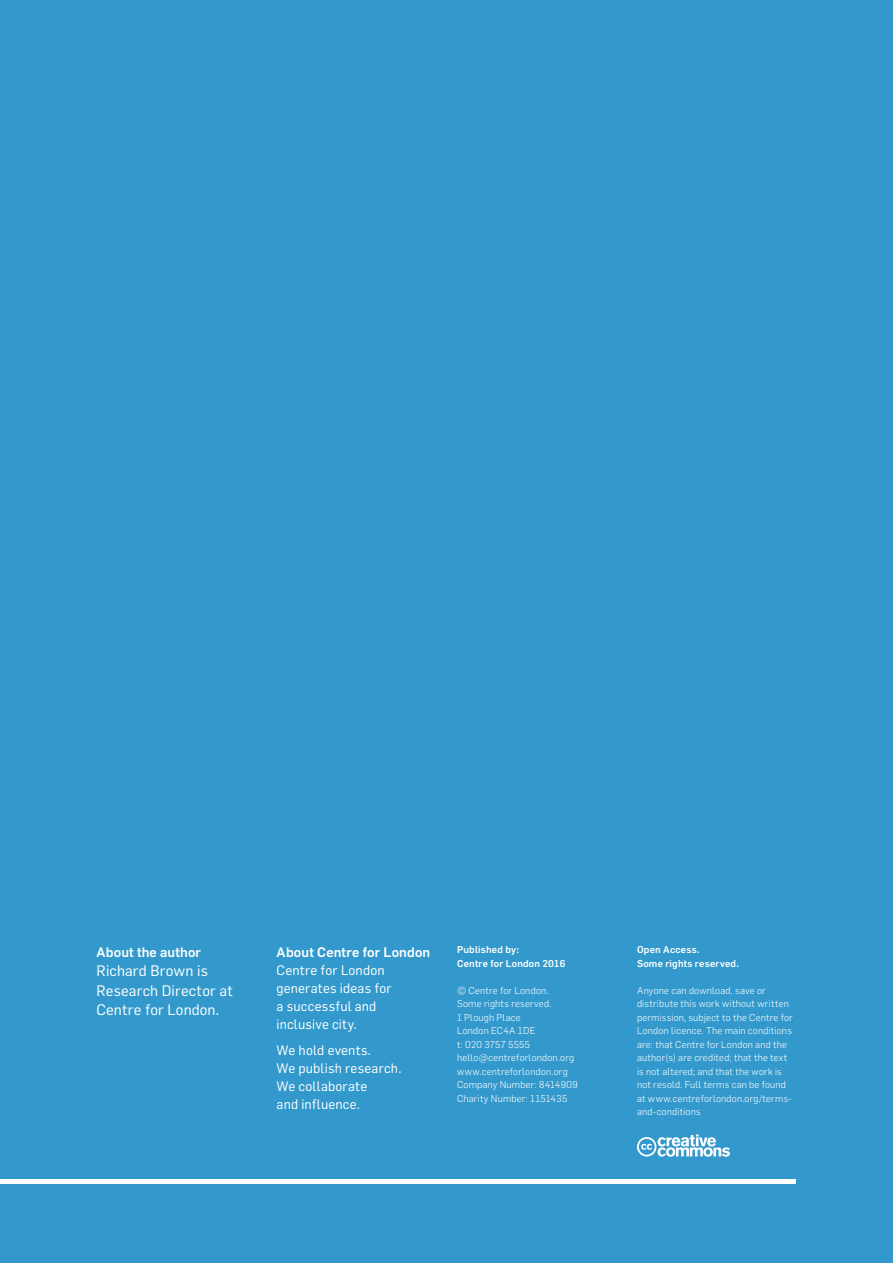
<style>
.page{position:relative;width:893px;height:1263px;background:#39c}
.page>*{position:absolute;margin:0;border:0;box-sizing:border-box;transform-origin:0 0}
.Footnotes{font:15px/19.5px "Flama";letter-spacing:.005em;color:#fff}
.Footnotes-2{font:13.5px/18px "Flama";letter-spacing:.01em;color:#fff}
.Footnotes-3{font:500 13.5px "Flama";letter-spacing:.015em;color:#fff}
.Imprint{font:300 9.75px/13.5px "Flama";letter-spacing:.02em;color:#fff}
.Imprint-2{font:500 9.75px/13.5px "Flama";letter-spacing:.025em;color:#fff}
</style>
<div class="page">
<div style="left:0;top:1179px;width:796px;height:5px;background:#fff"></div>
<svg style="left:637px;top:1134px;width:93px;height:23px"></svg>
<p class="Footnotes-3" style="left:97px;top:944px;width:106px">About the author</p>
<p class="Footnotes" style="left:97px;top:961px;width:138px">Richard Brown is<br>Research Director at<br>Centre for London.</p>
<p class="Footnotes-3" style="left:277px;top:944px;width:155px">About Centre for London</p>
<p class="Footnotes-2" style="left:277px;top:961px;width:117px">Centre for London generates ideas for a successful and inclusive city.</p>
<p class="Footnotes-2" style="left:277px;top:1041px;width:126px">We hold events.<br>We publish research.<br>We collaborate<br>and influence.</p>
<p class="Imprint-2" style="left:457px;top:942px;width:110px">Published by:<br>Centre for London 2016</p>
<p class="Imprint" style="left:457px;top:983px;width:93px">© Centre for London.</p>
<p class="Imprint" style="left:457px;top:997px;width:96px">Some rights reserved.</p>
<p class="Imprint" style="left:457px;top:1010px;width:65px">1 Plough Place</p>
<p class="Imprint" style="left:457px;top:1024px;width:80px">London EC4A 1DE</p>
<p class="Imprint" style="left:457px;top:1037px;width:75px">t: 020 3757 5555</p>
<p class="Imprint" style="left:457px;top:1051px;width:119px">hello@centreforlondon.org</p>
<p class="Imprint" style="left:457px;top:1064px;width:112px">www.centreforlondon.org</p>
<p class="Imprint" style="left:457px;top:1078px;width:122px">Company Number: 8414909<br>Charity Number: 1151435</p>
<p class="Imprint-2" style="left:637px;top:942px;width:103px">Open Access.<br>Some rights reserved.</p>
<p class="Imprint" style="left:637px;top:983px;width:157px">Anyone can download, save or distribute this work without written permission, subject to the Centre for London licence. The main conditions are: that Centre for London and the author(s) are credited; that the text is not altered; and that the work is not resold. Full terms can be found at www.centreforlondon.org/terms&shy;and-conditions</p>
</div>
